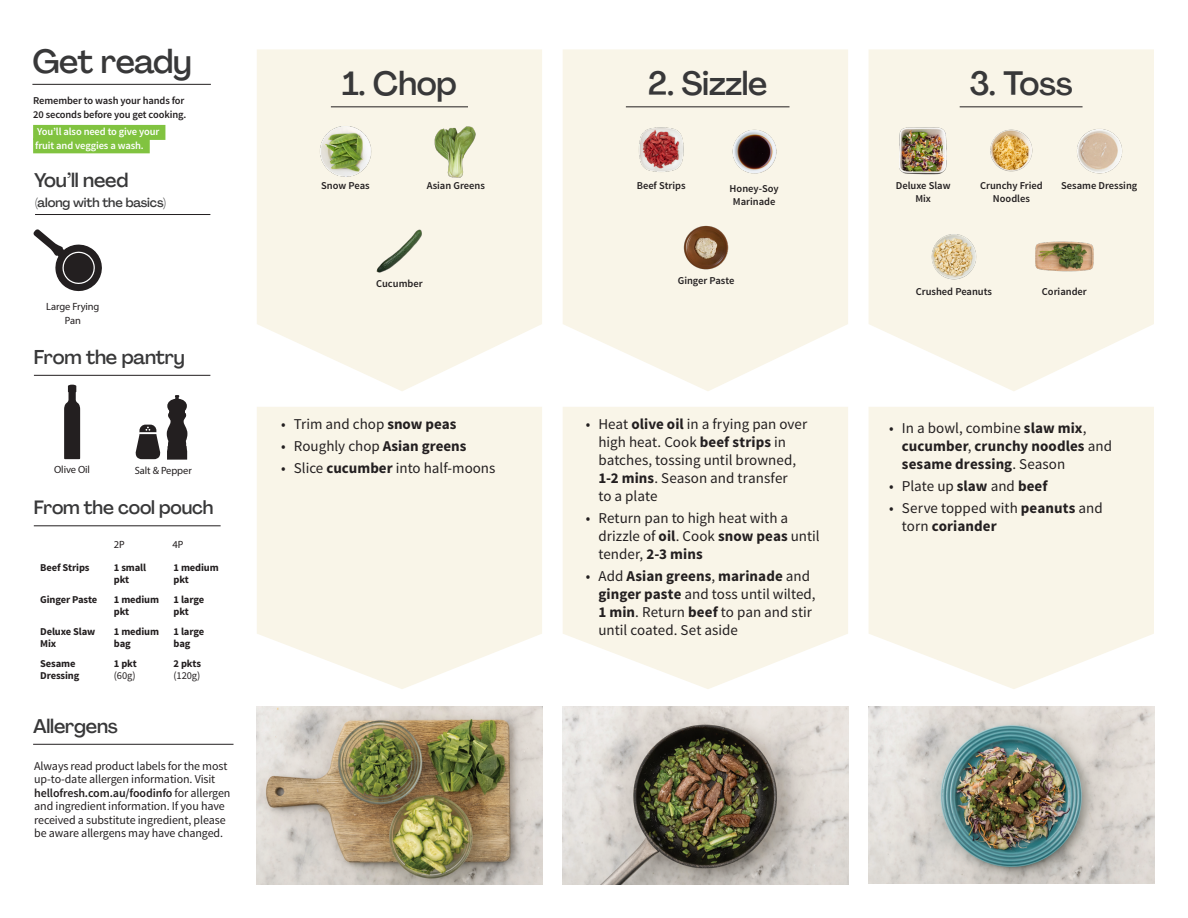
<style>
.page{position:relative;width:1188px;height:918px;background:#fff}
.page>*{position:absolute;margin:0;border:0;box-sizing:border-box;transform-origin:0 0}
.Header_Back{font:500 33px "Agrandir";letter-spacing:-.01em;color:#383839}
.Header_Back-2{font:500 19.5px "Agrandir";letter-spacing:-.01em;color:#383839}
.Header_Back-3{font:500 18.75px "Agrandir";letter-spacing:-.01em;color:#383839}
.t1{font:15px/18px "Source Sans Pro";color:#231f20}
.t2{font:700 15px/18px "Source Sans Pro";letter-spacing:.005em;color:#231f20}
.Header_Back-4{font:500 12.75px "Agrandir";letter-spacing:-.01em;color:#383839}
._00_Basic{font:12px/13.5px "Source Sans Pro";letter-spacing:-.01em;color:#231f20}
._06_Before_Start{font:600 10.5px/12.6px "Source Sans Pro";color:#231f20;text-align:center}
.Header_Back-5{font:700 10.5px/12px "Source Sans Pro";letter-spacing:-.01em;color:#231f20}
._06_Before_Start-2{font:600 10.5px/13.5px "Source Sans Pro";letter-spacing:-.01em;color:#fff}
.Header_Back-6{font:10.5px/14.4px "Myriad Pro";letter-spacing:-.01em;color:#231f20;text-align:center}
.Header_Back-7{font:10.5px/12px "Source Sans Pro";letter-spacing:-.01em;color:#231f20}
.s1{font-weight:700}
.s2{font-weight:600}
.s3{font-weight:400}
</style>
<div class="page">
<hr style="left:32px;top:84px;width:179px;height:1px;background:#231f20">
<div style="left:33px;top:125px;width:132px;height:15px;background:#81c340"></div>
<div style="left:33px;top:138px;width:117px;height:15px;background:#81c340"></div>
<hr style="left:33px;top:744px;width:201px;height:1px;background:#231f20">
<hr style="left:34px;top:375px;width:176px;height:1px;background:#231f20">
<hr style="left:35px;top:214px;width:175px;height:1px;background:#231f20">
<svg style="left:64px;top:385px;width:16px;height:74px"></svg>
<svg style="left:135px;top:395px;width:53px;height:65px"></svg>
<svg style="left:257px;top:407px;width:285px;height:282px;background:#f9f5ea"></svg>
<svg style="left:563px;top:407px;width:285px;height:282px;background:#f9f5ea"></svg>
<svg style="left:869px;top:407px;width:285px;height:282px;background:#f9f5ea"></svg>
<svg style="left:869px;top:49px;width:285px;height:342px;background:#f9f5ea"></svg>
<svg style="left:257px;top:49px;width:285px;height:342px;background:#f9f5ea"></svg>
<img style="left:257px;top:707px;width:285px;height:178px">
<svg style="left:563px;top:49px;width:285px;height:342px;background:#f9f5ea"></svg>
<img style="left:632px;top:122px;width:58px;height:56px">
<img style="left:563px;top:707px;width:285px;height:178px">
<img style="left:869px;top:706px;width:285px;height:178px">
<hr style="left:626px;top:106px;width:164px;height:1px;background:#231f20">
<hr style="left:960px;top:106px;width:123px;height:1px;background:#231f20">
<hr style="left:331px;top:106px;width:137px;height:1px;background:#231f20">
<hr style="left:34px;top:525px;width:187px;height:1px;background:#231f20">
<img style="left:725px;top:122px;width:58px;height:58px">
<svg style="left:34px;top:229px;width:68px;height:63px"></svg>
<img style="left:677px;top:218px;width:58px;height:58px">
<img style="left:372px;top:223px;width:55px;height:55px">
<img style="left:990px;top:130px;width:43px;height:43px">
<img style="left:430px;top:125px;width:52px;height:52px">
<img style="left:900px;top:128px;width:47px;height:47px">
<img style="left:316px;top:122px;width:59px;height:59px">
<img style="left:1070px;top:122px;width:58px;height:59px">
<img style="left:1035px;top:227px;width:58px;height:59px">
<img style="left:925px;top:227px;width:58px;height:59px">
<p class="Header_Back" style="left:32px;top:41px;width:161px">Get ready</p>
<p class="_06_Before_Start" style="left:33px;top:94px;width:155px;line-height:13.5px;text-align:left">Remember to wash your hands for<br>20 seconds before you get cooking.</p>
<p class="_06_Before_Start-2" style="left:35px;top:125px;width:126px">You’ll also need to give your fruit and veggies a wash.</p>
<p class="Header_Back-2" style="left:34px;top:168px;width:96px">You’ll need</p>
<p class="Header_Back-4" style="left:35px;top:195px;width:132px">(along with the basics)</p>
<p class="Header_Back-6" style="left:46px;top:299px;width:55px">Large Frying<br>Pan</p>
<p class="Header_Back-2" style="left:34px;top:345px;width:153px">From the pantry</p>
<p class="Header_Back-6" style="left:54px;top:462px;width:37px">Olive Oil</p>
<p class="Header_Back-6" style="left:135px;top:463px;width:58px">Salt &amp; Pepper</p>
<p class="Header_Back-3" style="left:34px;top:496px;width:181px">From the cool pouch</p>
<p class="Header_Back-6" style="left:114px;top:537px;width:12px">2P</p>
<p class="Header_Back-6" style="left:173px;top:537px;width:12px">4P</p>
<p class="Header_Back-5" style="left:40px;top:562px;width:51px">Beef Strips</p>
<p class="Header_Back-5" style="left:114px;top:562px;width:34px">1 small pkt</p>
<p class="Header_Back-5" style="left:174px;top:562px;width:47px">1 medium pkt</p>
<p class="Header_Back-5" style="left:40px;top:594px;width:59px">Ginger Paste</p>
<p class="Header_Back-5" style="left:114px;top:594px;width:47px">1 medium pkt</p>
<p class="Header_Back-5" style="left:174px;top:594px;width:32px">1 large pkt</p>
<p class="Header_Back-5" style="left:40px;top:626px;width:57px">Deluxe Slaw<br>Mix</p>
<p class="Header_Back-5" style="left:114px;top:626px;width:47px">1 medium bag</p>
<p class="Header_Back-5" style="left:174px;top:626px;width:32px">1 large bag</p>
<p class="Header_Back-5" style="left:40px;top:657px;width:41px">Sesame<br>Dressing</p>
<p class="Header_Back-7" style="left:114px;top:657px;width:24px"><span class="s1">1 pkt </span>(60g)</p>
<p class="Header_Back-7" style="left:174px;top:657px;width:29px"><span class="s1">2 pkts </span>(120g)</p>
<p class="Header_Back-2" style="left:33px;top:714px;width:86px">Allergens</p>
<p class="_00_Basic" style="left:34px;top:759px;width:198px">Always read product labels for the most up-to-date allergen information. Visit <span class="s2">hellofresh.com.au/foodinfo</span> for allergen and ingredient information. If you have received a substitute ingredient, please be aware allergens may have changed.</p>
<p class="Header_Back" style="left:342px;top:63px;width:116px">1. Chop</p>
<p class="Header_Back" style="left:648px;top:63px;width:121px">2. Sizzle</p>
<p class="Header_Back" style="left:969px;top:63px;width:105px">3. Toss</p>
<p class="_06_Before_Start" style="left:637px;top:180px;width:50px">Beef Strips</p>
<p class="_06_Before_Start" style="left:321px;top:180px;width:50px">Snow Peas</p>
<p class="_06_Before_Start" style="left:980px;top:180px;width:64px">Crunchy Fried<br>Noodles</p>
<p class="_06_Before_Start" style="left:427px;top:180px;width:60px">Asian Greens</p>
<p class="_06_Before_Start" style="left:896px;top:180px;width:56px">Deluxe Slaw<br>Mix</p>
<p class="_06_Before_Start" style="left:730px;top:183px;width:51px">Honey-Soy<br>Marinade</p>
<p class="_06_Before_Start" style="left:1061px;top:180px;width:78px">Sesame Dressing</p>
<p class="_06_Before_Start" style="left:376px;top:278px;width:48px">Cucumber</p>
<p class="t1" style="left:281px;top:415px;width:177px">• Trim and chop <span class="s1">snow peas</span></p>
<p class="t1" style="left:281px;top:437px;width:187px">• Roughly chop <span class="s1">Asian greens</span></p>
<p class="t1" style="left:281px;top:459px;width:216px">• Slice <span class="s1">cucumber</span> into half-moons</p>
<p class="_06_Before_Start" style="left:678px;top:275px;width:58px">Ginger Paste</p>
<p class="t1" style="left:598px;top:415px;width:210px;text-indent:-13px">• Heat <span class="s1">olive oil</span> in a frying pan over high heat. Cook <span class="s1">beef strips</span> in batches, tossing until browned,<br><span class="s1">1-2 mins</span>. Season and transfer<br>to a plate</p>
<p class="t1" style="left:598px;top:509px;width:223px;text-indent:-13px">• Return pan to high heat with a drizzle of <span class="s1">oil</span>. Cook <span class="s1">snow peas</span> until tender, <span class="s1">2-3 mins</span></p>
<p class="t1" style="left:598px;top:567px;width:219px;text-indent:-13px">• Add <span class="s1">Asian greens</span>, <span class="s1">marinade</span> and <span class="s1">ginger paste</span> and toss until wilted,<br><span class="s1">1 min</span>. Return <span class="s1">beef</span> to pan and stir until coated. Set aside</p>
<p class="_06_Before_Start" style="left:916px;top:285px;width:78px">Crushed Peanuts</p>
<p class="_06_Before_Start" style="left:1042px;top:285px;width:47px">Coriander</p>
<p class="t2" style="left:902px;top:419px;width:212px;text-indent:-13px"><span class="s3">• In a bowl, combine</span> slaw mix<span class="s3">, </span>cucumber<span class="s3">,</span> crunchy noodles <span class="s3">and </span>sesame dressing<span class="s3">. Season</span></p>
<p class="t1" style="left:889px;top:477px;width:160px">• Plate up <span class="s1">slaw</span> and <span class="s1">beef</span></p>
<p class="t1" style="left:902px;top:500px;width:202px;text-indent:-13px">• Serve topped with <span class="s1">peanuts</span> and torn <span class="s1">coriander</span></p>
</div>
